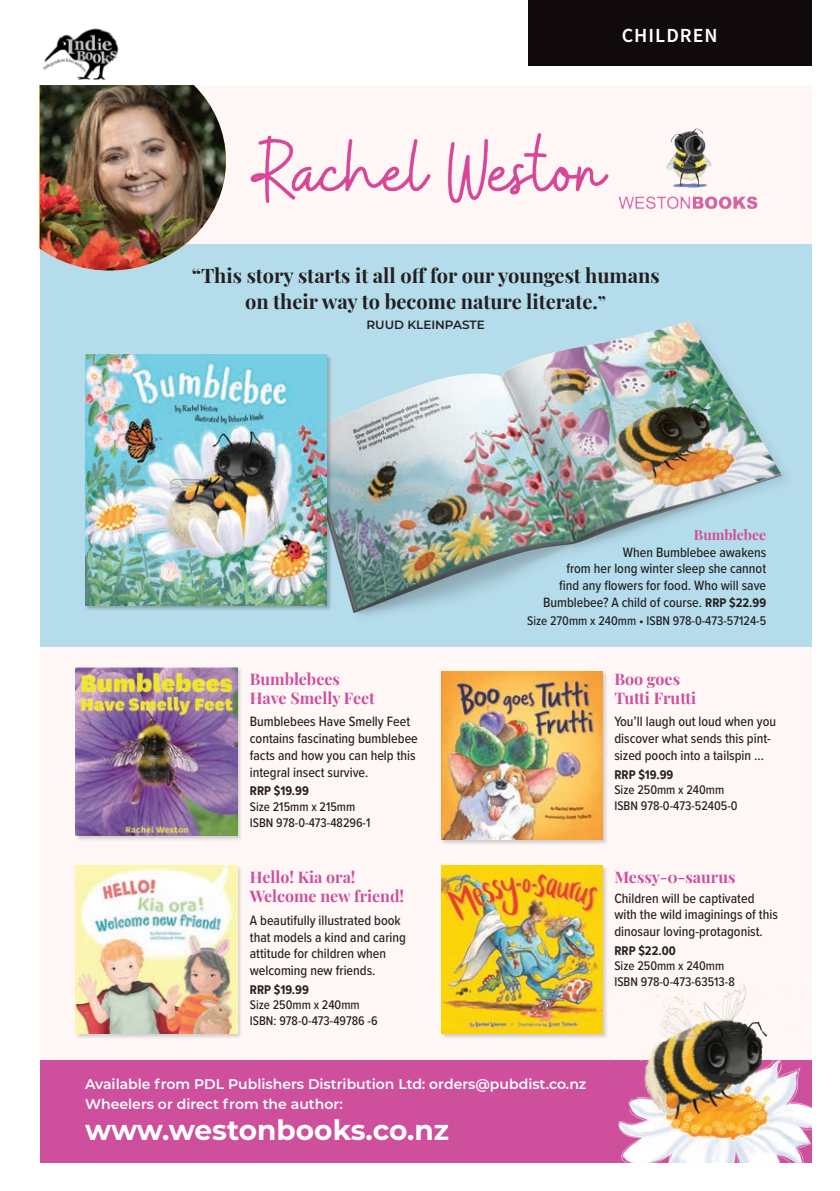
<style>
.page{position:relative;width:840px;height:1191px;background:#fff}
.page>*{position:absolute;margin:0;border:0;box-sizing:border-box;transform-origin:0 0}
.t1{font:700 28px "Montserrat";color:#fff}
.t2{font:700 20px/26px "Playfair Display";color:#231f20;text-align:center}
.t3{font:600 20px "Source Sans Pro";letter-spacing:.05em;color:#fff}
.t4{font:700 16px/19.2px "Playfair Display";color:#ce509d}
.t5{font:500 14px/16.8px "Proxima Nova Cond";color:#231f20}
.t6{font:600 14px/20px "Montserrat";color:#fff}
.t7{font:700 14px "Playfair Display";color:#ce509d}
.t8{font:500 13px/15.6px "Proxima Nova Cond";color:#231f20}
.t9{font:700 13px "Proxima Nova Cond";color:#231f20}
.t10{font:600 12px "Montserrat";color:#231f20}
.s1{font-size:18px}
.s2{font-weight:700;font-size:13px}
</style>
<div class="page">
<img style="left:43px;top:28px;width:76px;height:52px">
<div style="left:527px;top:0;width:284px;height:66px;background:#110a0c"></div>
<div style="left:40px;top:85px;width:771px;height:1077px;background:#fef7f6"></div>
<div style="left:40px;top:244px;width:771px;height:402px;background:#b5dceb"></div>
<img style="left:332px;top:321px;width:453px;height:295px">
<img style="left:250px;top:128px;width:508px;height:81px">
<div style="left:40px;top:1060px;width:771px;height:102px;background:#ce509d"></div>
<div style="left:84px;top:354px;width:248px;height:257px;background:#231f20;opacity:.3"></div>
<img style="left:85px;top:355px;width:241px;height:251px">
<div style="left:75px;top:864px;width:167px;height:175px;background:#231f20;opacity:.2"></div>
<img style="left:76px;top:865px;width:161px;height:168px">
<div style="left:75px;top:666px;width:167px;height:174px;background:#231f20;opacity:.2"></div>
<img style="left:76px;top:667px;width:161px;height:168px">
<div style="left:440px;top:864px;width:167px;height:175px;background:#231f20;opacity:.2"></div>
<img style="left:441px;top:865px;width:161px;height:168px">
<div style="left:440px;top:670px;width:167px;height:174px;background:#231f20;opacity:.2"></div>
<img style="left:441px;top:671px;width:161px;height:168px">
<img style="left:608px;top:977px;width:203px;height:185px">
<img style="left:40px;top:85px;width:186px;height:185px">
<p class="t3" style="left:621px;top:22px;width:97px">CHILDREN</p>
<h2 class="t2" style="left:192px;top:261px;width:469px">“This story starts it all off for our youngest humans on their way to become nature literate.<span class="s1">”</span></h2>
<p class="t10" style="left:366px;top:316px;width:120px">RUUD KLEINPASTE</p>
<p class="t4" style="left:250px;top:668px;width:126px">Bumblebees<br>Have Smelly Feet</p>
<p class="t5" style="left:250px;top:713px;width:169px">Bumblebees Have Smelly Feet contains fascinating bumblebee facts and how you can help this integral insect survive.</p>
<p class="t9" style="left:250px;top:781px;width:60px">RRP $19.99</p>
<p class="t8" style="left:250px;top:798px;width:122px">Size 215mm x 215mm<br>ISBN 978-0-473-48296-1</p>
<p class="t4" style="left:250px;top:866px;width:156px">Hello! Kia ora!<br>Welcome new friend!</p>
<p class="t5" style="left:250px;top:911px;width:157px">A beautifully illustrated book that models a kind and caring attitude for children when welcoming new friends.</p>
<p class="t9" style="left:250px;top:979px;width:60px">RRP $19.99</p>
<p class="t8" style="left:250px;top:996px;width:129px">Size 250mm x 240mm<br>ISBN: 978-0-473-49786 -6</p>
<p class="t7" style="left:693px;top:523px;width:74px">Bumblebee</p>
<p class="t5" style="left:543px;top:543px;width:224px;text-align:right">When Bumblebee awakens<br>from her long winter sleep she cannot find any flowers for food. Who will save Bumblebee? A child of course. <span class="s2">RRP $22.99</span></p>
<p class="t8" style="left:527px;top:613px;width:240px">Size 270mm x 240mm • ISBN 978-0-473-57124-5</p>
<p class="t4" style="left:614px;top:668px;width:83px">Boo goes<br>Tutti Frutti</p>
<p class="t5" style="left:614px;top:713px;width:163px">You’ll laugh out loud when you discover what sends this pint&shy;sized pooch into a tailspin …</p>
<p class="t9" style="left:614px;top:764px;width:60px">RRP $19.99</p>
<p class="t8" style="left:614px;top:781px;width:125px">Size 250mm x 240mm<br>ISBN 978-0-473-52405-0</p>
<p class="t4" style="left:614px;top:866px;width:122px">Messy-0-saurus</p>
<p class="t5" style="left:614px;top:889px;width:165px">Children will be captivated with the wild imaginings of this dinosaur loving-protagonist.</p>
<p class="t9" style="left:614px;top:940px;width:63px">RRP $22.00</p>
<p class="t8" style="left:614px;top:957px;width:122px">Size 250mm x 240mm<br>ISBN 978-0-473-63513-8</p>
<p class="t6" style="left:85px;top:1073px;width:502px">Available from PDL Publishers Distribution Ltd: orders@pubdist.co.nz<br>Wheelers or direct from the author:</p>
<h1 class="t1" style="left:85px;top:1109px;width:365px">www.westonbooks.co.nz</h1>
</div>
